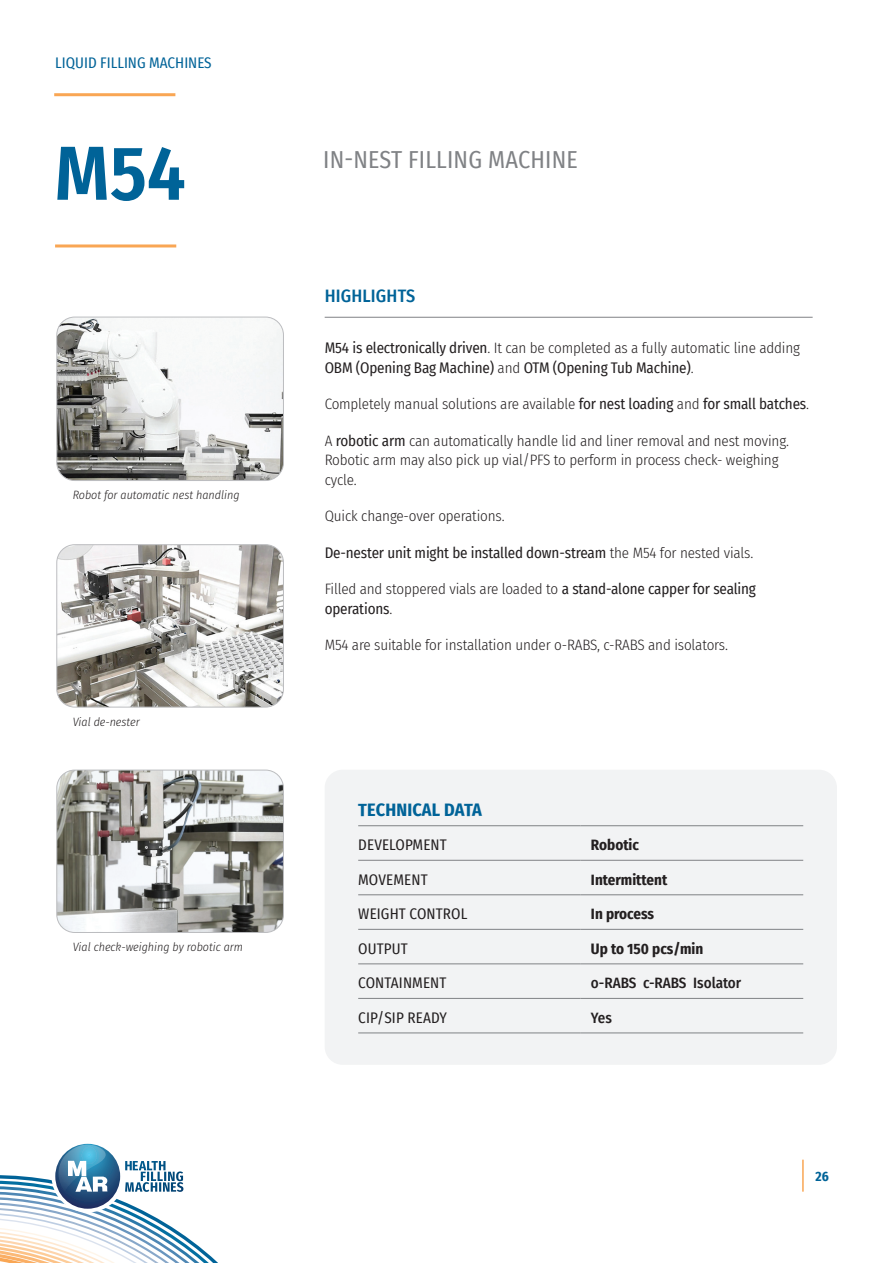
<style>
.page{position:relative;width:893px;height:1263px;background:#fff}
.page>*{position:absolute;margin:0;border:0;box-sizing:border-box;transform-origin:0 0}
.t1{font:600 76.5px "Fira Sans Condensed";color:#006398}
.t2{font:24px "Fira Sans Condensed";letter-spacing:.01em;color:#808285}
.t3{font:700 18px "Fira Sans Condensed";letter-spacing:.01em;color:#006398}
.t4{font:500 18px "Fira Sans Condensed";letter-spacing:.01em;color:#006398}
.t5{font:300 15px/19.5px "Fira Sans Condensed";letter-spacing:-.01em;color:#231f20}
.t6{font:15px/19.5px "Fira Sans Condensed";letter-spacing:-.01em;color:#231f20}
.t7{font:15px "Fira Sans Condensed";letter-spacing:.01em;color:#231f20}
.t8{font:700 15px "Fira Sans Condensed";color:#231f20}
.t9{font:500 15px "Fira Sans Condensed";color:#231f20}
.t10{font:15px "Fira Sans Condensed";color:#006398}
.t11{font:700 13.5px "Fira Sans Condensed";color:#006398}
.t12{font:italic 300 12px "Fira Sans Condensed";color:#231f20}
.s1{font-weight:300}
.s2{font-weight:400}
</style>
<div class="page">
<hr style="left:802px;top:1160px;width:2px;height:31px;background:#f9a654">
<hr style="left:54px;top:93px;width:121px;height:3px;background:#f9a654">
<hr style="left:55px;top:244px;width:121px;height:3px;background:#f9a654">
<img style="left:58px;top:546px;width:225px;height:161px">
<div style="left:56px;top:544px;width:228px;height:163px;border:1px solid #bcbdc0;border-radius:18px"></div>
<img style="left:58px;top:770px;width:225px;height:161px">
<div style="left:56px;top:770px;width:228px;height:163px;border:1px solid #bcbdc0;border-radius:18px"></div>
<img style="left:58px;top:317px;width:225px;height:163px">
<div style="left:56px;top:317px;width:228px;height:164px;border:1px solid #bcbdc0;border-radius:18px"></div>
<svg style="left:0;top:1143px;width:218px;height:120px"></svg>
<hr style="left:325px;top:317px;width:488px;height:1px;background:#808285">
<div style="left:325px;top:770px;width:512px;height:295px;background:#f2f3f4;border-radius:18px"></div>
<hr style="left:358px;top:963px;width:223px;height:1px;background:#808285">
<hr style="left:581px;top:963px;width:222px;height:1px;background:#808285">
<hr style="left:358px;top:929px;width:223px;height:1px;background:#808285">
<hr style="left:581px;top:929px;width:222px;height:1px;background:#808285">
<hr style="left:358px;top:894px;width:223px;height:1px;background:#808285">
<hr style="left:581px;top:894px;width:222px;height:1px;background:#808285">
<hr style="left:358px;top:860px;width:223px;height:1px;background:#808285">
<hr style="left:581px;top:860px;width:222px;height:1px;background:#808285">
<hr style="left:358px;top:825px;width:223px;height:1px;background:#808285">
<hr style="left:581px;top:825px;width:222px;height:1px;background:#808285">
<hr style="left:358px;top:998px;width:223px;height:1px;background:#808285">
<hr style="left:581px;top:998px;width:222px;height:1px;background:#808285">
<hr style="left:358px;top:1033px;width:223px;height:1px;background:#808285">
<hr style="left:581px;top:1033px;width:222px;height:1px;background:#808285">
<p class="t10" style="left:55px;top:52px;width:158px">LIQUID FILLING MACHINES</p>
<h1 class="t1" style="left:55px;top:111px;width:133px">M54</h1>
<h2 class="t2" style="left:323px;top:142px;width:256px">IN-NEST FILLING MACHINE</h2>
<p class="t12" style="left:73px;top:487px;width:168px">Robot for automatic nest handling</p>
<p class="t12" style="left:73px;top:713px;width:69px">Vial de-nester</p>
<p class="t12" style="left:73px;top:938px;width:172px">Vial check-weighing by robotic arm</p>
<p class="t4" style="left:325px;top:281px;width:92px">HIGHLIGHTS</p>
<p class="t6" style="left:325px;top:338px;width:477px">M54 is electronically driven<span class="s1">. It can be completed as a fully automatic line adding<br></span>OBM (Opening Bag Machine) <span class="s1">and</span> OTM (Opening Tub Machine)<span class="s1">.</span></p>
<p class="t5" style="left:325px;top:394px;width:486px">Completely manual solutions are available <span class="s2">for nest loading</span> and <span class="s2">for small batches</span>.</p>
<p class="t5" style="left:325px;top:431px;width:466px">A <span class="s2">robotic arm</span> can automatically handle lid and liner removal and nest moving.<br>Robotic arm may also pick up vial/PFS to perform in process check- weighing cycle.</p>
<p class="t5" style="left:325px;top:506px;width:181px">Quick change-over operations.</p>
<p class="t6" style="left:325px;top:542px;width:430px">De-nester unit might be installed down-stream <span class="s1">the M54 for nested vials.</span></p>
<p class="t6" style="left:325px;top:579px;width:433px"><span class="s1">Filled and stoppered vials are loaded to</span> a stand-alone capper for sealing operations<span class="s1">.</span></p>
<p class="t5" style="left:325px;top:635px;width:405px">M54 are suitable for installation under o-RABS, c-RABS and isolators.</p>
<p class="t3" style="left:358px;top:794px;width:125px">TECHNICAL DATA</p>
<p class="t7" style="left:358px;top:833px;width:90px">DEVELOPMENT</p>
<p class="t8" style="left:591px;top:832px;width:50px">Robotic</p>
<p class="t7" style="left:358px;top:868px;width:71px">MOVEMENT</p>
<p class="t8" style="left:591px;top:867px;width:78px">Intermittent</p>
<p class="t7" style="left:358px;top:902px;width:111px">WEIGHT CONTROL</p>
<p class="t8" style="left:591px;top:901px;width:65px">In process</p>
<p class="t6" style="left:358px;top:938px;width:51px">OUTPUT</p>
<p class="t8" style="left:591px;top:936px;width:114px">Up to 150 pcs/min</p>
<p class="t7" style="left:358px;top:972px;width:90px">CONTAINMENT</p>
<p class="t9" style="left:591px;top:971px;width:152px">o-RABS c-RABS Isolator</p>
<p class="t7" style="left:358px;top:1006px;width:90px">CIP/SIP READY</p>
<p class="t9" style="left:591px;top:1005px;width:22px">Yes</p>
<p class="t11" style="left:816px;top:1165px;width:15px">26</p>
</div>
